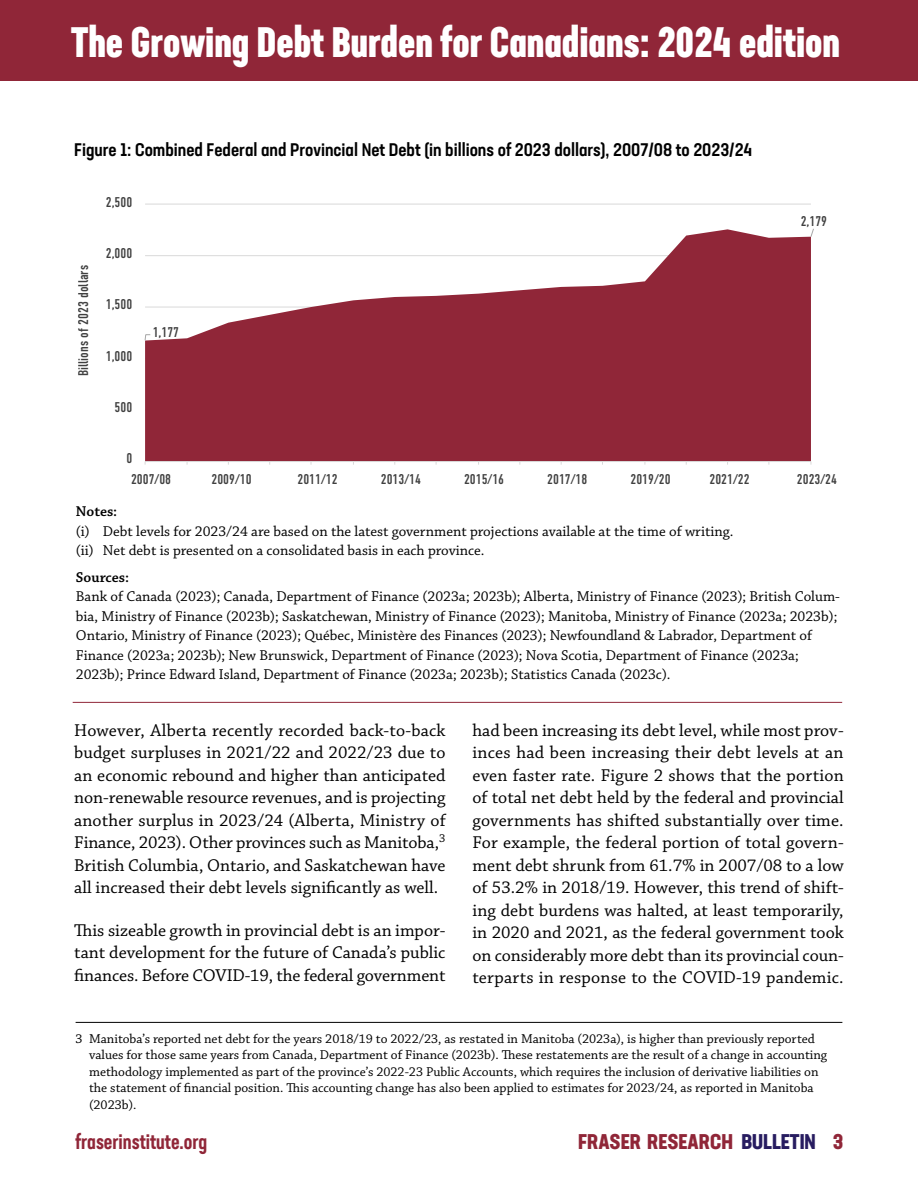
<style>
.page{position:relative;width:918px;height:1188px;background:#fff}
.page>*{position:absolute;margin:0;border:0;box-sizing:border-box;transform-origin:0 0}
.t1{font:700 42px "Neusa Next Std Compact";color:#fff}
.t2{font:700 condensed 21px "Neusa Next Std";color:#902638}
.t3{font:500 21px "Neusa Next Std Compact";color:#902638}
.textleft_2024{font:18px/22.5px "Chaparral Pro";color:#000;text-align:justify}
.figuretitle{font:500 condensed 18px "Neusa Next Std";color:#000}
.table_source{font:15px/19.5px "Chaparral Pro";color:#000}
.table_source-2{font:600 15px "Chaparral Pro";color:#000}
.t4{font:14.1px "DIN Condensed";color:#404040}
.firstfootnote2024{font:13.5px/16.5px "Chaparral Pro";color:#000}
.s1{color:#271c60}
</style>
<div class="page">
<div style="left:0;top:0;width:918px;height:81px;background:#902638"></div>
<hr style="left:73px;top:702px;width:769px;height:1px;background:#902638">
<hr style="left:76px;top:1022px;width:766px;height:1px;background:#000">
<hr style="left:145px;top:204px;width:666px;height:1px;background:#d9d9d9">
<svg style="left:145px;top:229px;width:666px;height:232px;fill:#902638"></svg>
<hr style="left:145px;top:461px;width:666px;height:1px;background:#d9d9d9">
<svg style="left:144px;top:334px;width:7px;height:7px"></svg>
<svg style="left:810px;top:228px;width:4px;height:10px"></svg>
<h1 class="t1" style="left:71px;top:16px;width:770px">The Growing Debt Burden for Canadians: 2024 edition</h1>
<p class="figuretitle" style="left:74px;top:138px;width:680px">Figure 1: Combined Federal and Provincial Net Debt (in billions of 2023 dollars), 2007/08 to 2023/24</p>
<p class="t4" style="left:75px;top:376px;width:113px;rotate:-90deg">Billions of 2023 dollars</p>
<p class="t4" style="left:106px;top:194px;width:28px">2,500</p>
<p class="t4" style="left:106px;top:245px;width:28px">2,000</p>
<p class="t4" style="left:106px;top:297px;width:28px">1,500</p>
<p class="t4" style="left:106px;top:348px;width:28px">1,000</p>
<p class="t4" style="left:115px;top:399px;width:19px">500</p>
<p class="t4" style="left:126px;top:451px;width:7px">0</p>
<p class="t4" style="left:153px;top:324px;width:28px">1,177</p>
<p class="t4" style="left:801px;top:213px;width:28px">2,179</p>
<p class="t4" style="left:131px;top:471px;width:42px">2007/08</p>
<p class="t4" style="left:211px;top:471px;width:42px">2009/10</p>
<p class="t4" style="left:298px;top:471px;width:42px">2011/12</p>
<p class="t4" style="left:381px;top:471px;width:42px">2013/14</p>
<p class="t4" style="left:464px;top:471px;width:42px">2015/16</p>
<p class="t4" style="left:547px;top:471px;width:42px">2017/18</p>
<p class="t4" style="left:630px;top:471px;width:42px">2019/20</p>
<p class="t4" style="left:709px;top:471px;width:42px">2021/22</p>
<p class="t4" style="left:797px;top:471px;width:42px">2023/24</p>
<p class="table_source-2" style="left:76px;top:503px;width:43px">Notes:</p>
<p class="table_source" style="left:76px;top:522px;width:659px">(i) Debt levels for 2023/24 are based on the latest government projections available at the time of writing.</p>
<p class="table_source" style="left:76px;top:541px;width:410px">(ii) Net debt is presented on a consolidated basis in each province.</p>
<p class="table_source-2" style="left:76px;top:568px;width:55px">Sources:</p>
<p class="table_source" style="left:76px;top:587px;width:766px">Bank of Canada (2023); Canada, Department of Finance (2023a; 2023b); Alberta, Ministry of Finance (2023); British Colum&shy;bia, Ministry of Finance (2023b); Saskatchewan, Ministry of Finance (2023); Manitoba, Ministry of Finance (2023a; 2023b); Ontario, Ministry of Finance (2023); Québec, Ministère des Finances (2023); Newfoundland &amp; Labrador, Department of Finance (2023a; 2023b); New Brunswick, Department of Finance (2023); Nova Scotia, Department of Finance (2023a; 2023b); Prince Edward Island, Department of Finance (2023a; 2023b); Statistics Canada (2023c).</p>
<p class="textleft_2024" style="left:74px;top:719px;width:373px">However, Alberta recently recorded back-to-back budget surpluses in 2021/22 and 2022/23 due to an economic rebound and higher than anticipated non-renewable resource revenues, and is projecting another surplus in 2023/24 (Alberta, Ministry of Finance, 2023). Other provinces such as Manitoba,<sup>3<br></sup>British Columbia, Ontario, and Saskatchewan have all increased their debt levels significantly as well.</p>
<p class="textleft_2024" style="left:74px;top:920px;width:373px">This sizeable growth in provincial debt is an impor&shy;tant development for the future of Canada’s public finances. Before COVID-19, the federal government</p>
<p class="textleft_2024" style="left:472px;top:719px;width:373px">had been increasing its debt level, while most prov&shy;inces had been increasing their debt levels at an even faster rate. Figure 2 shows that the portion of total net debt held by the federal and provincial governments has shifted substantially over time.<br>For example, the federal portion of total govern&shy;ment debt shrunk from 61.7% in 2007/08 to a low of 53.2% in 2018/19. However, this trend of shift&shy;ing debt burdens was halted, at least temporarily, in 2020 and 2021, as the federal government took on considerably more debt than its provincial coun&shy;terparts in response to the COVID-19 pandemic.</p>
<p class="firstfootnote2024" style="left:89px;top:1031px;width:740px;text-indent:-14px">3 Manitoba’s reported net debt for the years 2018/19 to 2022/23, as restated in Manitoba (2023a), is higher than previously reported values for those same years from Canada, Department of Finance (2023b). These restatements are the result of a change in accounting methodology implemented as part of the province’s 2022-23 Public Accounts, which requires the inclusion of derivative liabilities on the statement of financial position. This accounting change has also been applied to estimates for 2023/24, as reported in Manitoba (2023b).</p>
<p class="t3" style="left:76px;top:1129px;width:133px">fraserinstitute.org</p>
<p class="t2" style="left:578px;top:1128px;width:267px">FRASER RESEARCH <span class="s1">BULLETIN</span> 3</p>
</div>
